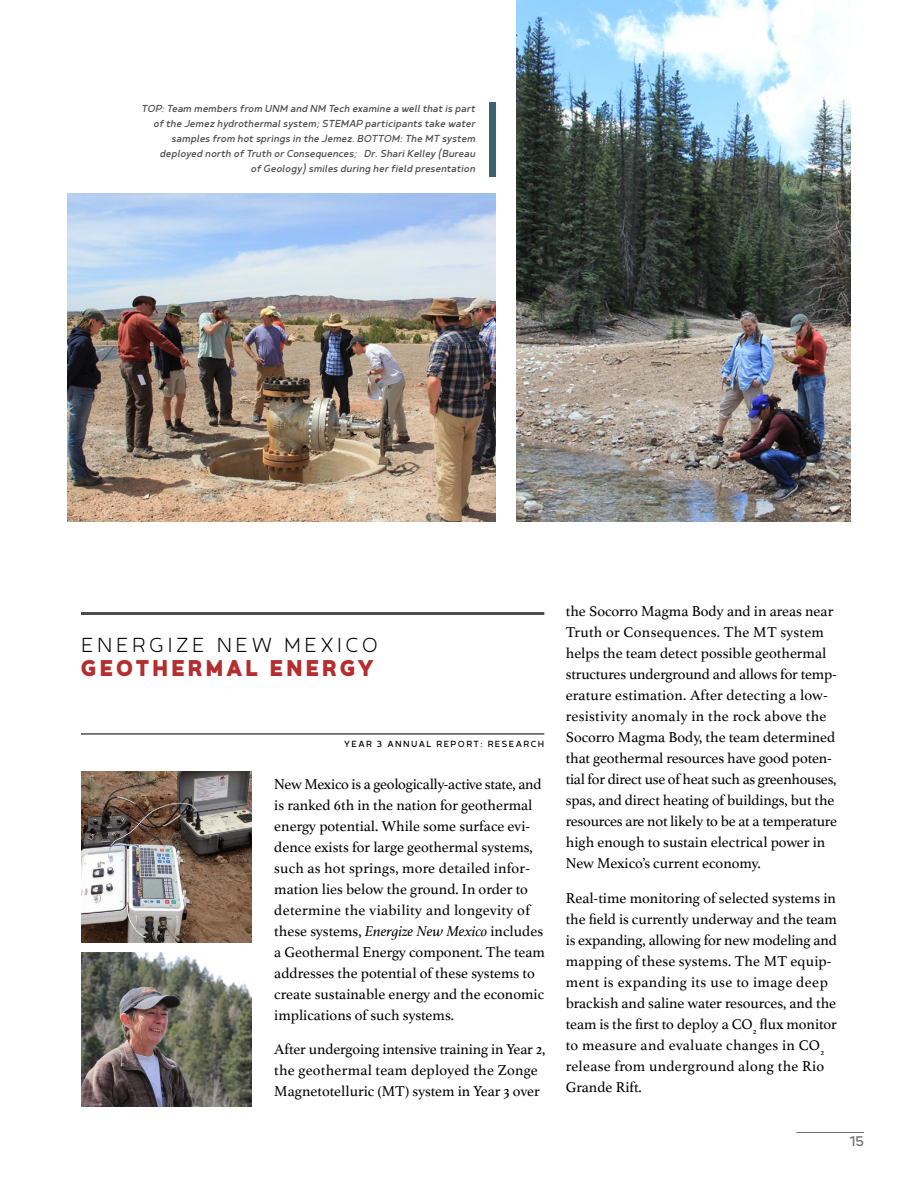
<style>
.page{position:relative;width:918px;height:1188px;background:#fff}
.page>*{position:absolute;margin:0;border:0;box-sizing:border-box;transform-origin:0 0}
.t1{font:900 27px "Betm";letter-spacing:.12em;color:#b42e2f}
.t2{font:300 24px "Betm";letter-spacing:.15em;color:#000}
.t3{font:16.5px "Betm";color:#6d6e71}
.t4{font:15px/21px "Athelas";color:#000}
.t5{font:italic 12px/15px "Betm";color:#4d4d4f;text-align:right}
.t6{font:10.5px "Betm";letter-spacing:.14em;color:#000}
.s1{font-style:italic}
</style>
<div class="page">
<hr style="left:796px;top:1132px;width:68px;height:1px;background:#6d6e71">
<hr style="left:81px;top:612px;width:463px;height:3px;background:#4d4d4e">
<hr style="left:81px;top:733px;width:463px;height:2px;background:#4d4d4e">
<img style="left:81px;top:953px;width:171px;height:154px">
<img style="left:81px;top:771px;width:171px;height:172px">
<img style="left:68px;top:193px;width:428px;height:329px">
<img style="left:516px;top:0;width:334px;height:522px">
<div style="left:489px;top:102px;width:7px;height:74px;background:#39646f"></div>
<p class="t5" style="left:141px;top:101px;width:336px">TOP: Team members from UNM and NM Tech examine a well that is part of the Jemez hydrothermal system; STEMAP participants take water samples from hot springs in the Jemez. BOTTOM: The MT system deployed north of Truth or Consequences; Dr. Shari Kelley (Bureau<br>of Geology) smiles during her field presentation</p>
<h2 class="t2" style="left:81px;top:631px;width:299px">ENERGIZE NEW MEXICO</h2>
<h1 class="t1" style="left:81px;top:650px;width:294px">GEOTHERMAL ENERGY</h1>
<p class="t6" style="left:344px;top:737px;width:202px">YEAR 3 ANNUAL REPORT: RESEARCH</p>
<p class="t4" style="left:274px;top:773px;width:272px">New Mexico is a geologically-active state, and is ranked 6th in the nation for geothermal energy potential. While some surface evi&shy;dence exists for large geothermal systems, such as hot springs, more detailed infor&shy;mation lies below the ground. In order to determine the viability and longevity of these systems, <span class="s1">Energize New Mexico</span> includes a Geothermal Energy component. The team addresses the potential of these systems to create sustainable energy and the economic implications of such systems.</p>
<p class="t4" style="left:274px;top:1038px;width:273px">After undergoing intensive training in Year 2, the geothermal team deployed the Zonge<br>Magnetotelluric (MT) system in Year 3 over</p>
<p class="t4" style="left:566px;top:600px;width:273px">the Socorro Magma Body and in areas near Truth or Consequences. The MT system helps the team detect possible geothermal structures underground and allows for temp&shy;erature estimation. After detecting a low&shy;resistivity anomaly in the rock above the Socorro Magma Body, the team determined that geothermal resources have good poten&shy;tial for direct use of heat such as greenhouses, spas, and direct heating of buildings, but the resources are not likely to be at a temperature high enough to sustain electrical power in New Mexico’s current economy.</p>
<p class="t4" style="left:566px;top:887px;width:273px">Real-time monitoring of selected systems in the field is currently underway and the team is expanding, allowing for new modeling and mapping of these systems. The MT equip&shy;ment is expanding its use to image deep brackish and saline water resources, and the team is the first to deploy a CO<sub>2</sub> flux monitor to measure and evaluate changes in CO<sub>2 </sub>release from underground along the Rio Grande Rift.</p>
<p class="t3" style="left:850px;top:1132px;width:16px">15</p>
</div>
